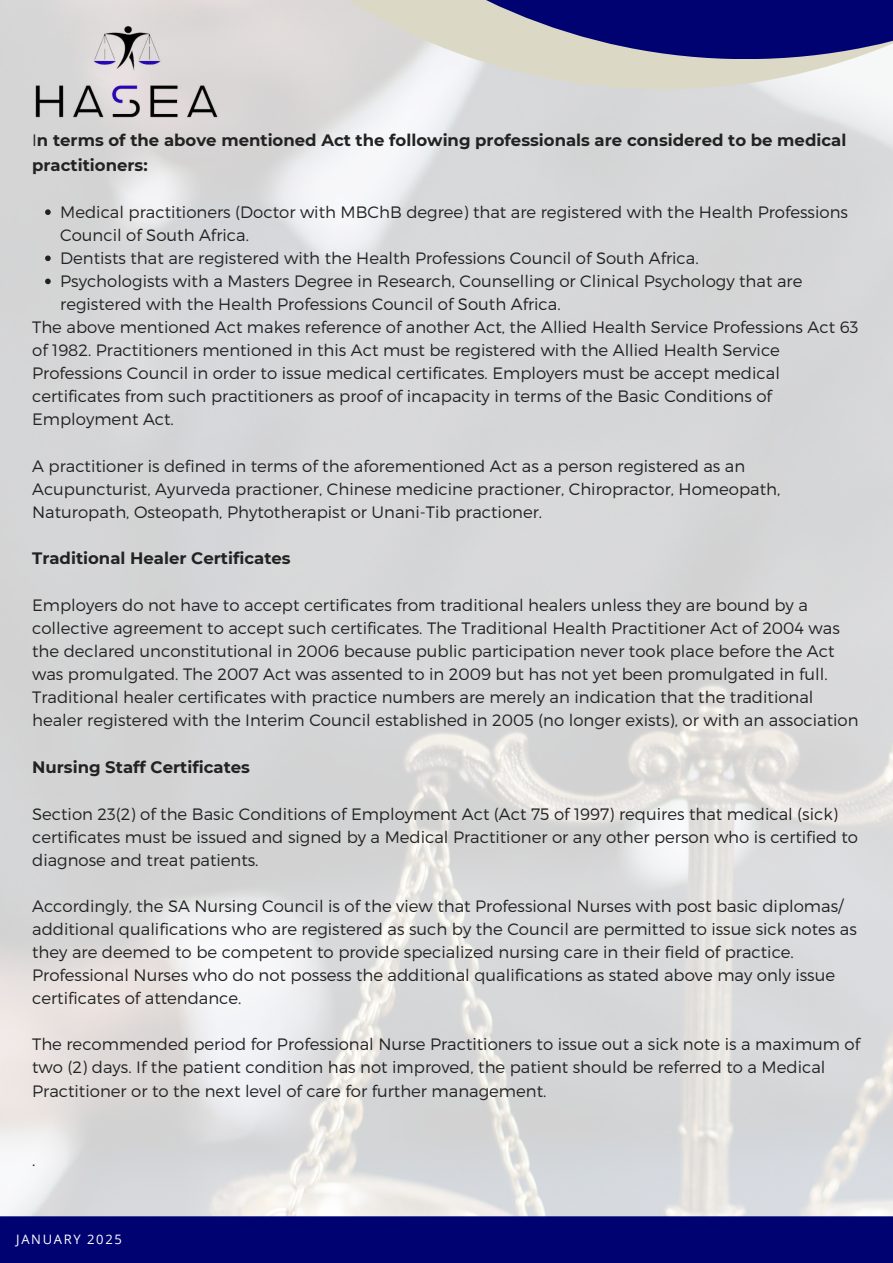
<style>
.page{position:relative;width:893px;height:1263px;background:#fff}
.page>*{position:absolute;margin:0;border:0;box-sizing:border-box;transform-origin:0 0}
.t1{font:300 16.5px/23.1px "Montserrat";color:#222}
.t2{font:700 16.5px/24.2px "Montserrat";color:#222}
.t3{font:12.98px "Open Sans";letter-spacing:.125em;color:#fff}
.s1{font-weight:300}
</style>
<div class="page">
<svg style="left:64px;top:0;width:829px;height:89px"></svg>
<svg style="left:147px;top:0;width:746px;height:59px"></svg>
<div style="left:0;top:1216px;width:893px;height:47px;background:#010271"></div>
<img style="left:32px;top:25px;width:186px;height:100px">
<svg style="left:45px;top:209px;width:6px;height:6px"></svg>
<svg style="left:45px;top:255px;width:6px;height:6px"></svg>
<svg style="left:45px;top:279px;width:6px;height:5px"></svg>
<p class="t2" style="left:32px;top:128px;width:815px"><span class="s1">I</span>n terms of the above mentioned Act the following professionals are considered to be medical practitioners:</p>
<p class="t1" style="left:60px;top:200px;width:789px">Medical practitioners (Doctor with MBChB degree) that are registered with the Health Professions</p>
<p class="t1" style="left:60px;top:223px;width:190px">Council of South Africa.</p>
<p class="t1" style="left:60px;top:246px;width:640px">Dentists that are registered with the Health Professions Council of South Africa.</p>
<p class="t1" style="left:60px;top:269px;width:743px">Psychologists with a Masters Degree in Research, Counselling or Clinical Psychology that are</p>
<p class="t1" style="left:60px;top:292px;width:502px">registered with the Health Professions Council of South Africa.</p>
<p class="t1" style="left:32px;top:315px;width:827px">The above mentioned Act makes reference of another Act, the Allied Health Service Professions Act 63</p>
<p class="t1" style="left:32px;top:338px;width:749px">of 1982. Practitioners mentioned in this Act must be registered with the Allied Health Service</p>
<p class="t1" style="left:32px;top:362px;width:749px">Professions Council in order to issue medical certificates. Employers must be accept medical</p>
<p class="t1" style="left:32px;top:385px;width:741px">certificates from such practitioners as proof of incapacity in terms of the Basic Conditions of</p>
<p class="t1" style="left:32px;top:408px;width:143px">Employment Act.</p>
<p class="t1" style="left:32px;top:454px;width:749px">A practitioner is defined in terms of the aforementioned Act as a person registered as an<br>Acupuncturist, Ayurveda practioner, Chinese medicine practioner, Chiropractor, Homeopath,<br>Naturopath, Osteopath, Phytotherapist or Unani-Tib practioner.</p>
<p class="t2" style="left:32px;top:545px;width:260px">Traditional Healer Certificates</p>
<p class="t1" style="left:32px;top:593px;width:828px">Employers do not have to accept certificates from traditional healers unless they are bound by a collective agreement to accept such certificates. The Traditional Health Practitioner Act of 2004 was the declared unconstitutional in 2006 because public participation never took place before the Act was promulgated. The 2007 Act was assented to in 2009 but has not yet been promulgated in full.<br>Traditional healer certificates with practice numbers are merely an indication that the traditional healer registered with the Interim Council established in 2005 (no longer exists), or with an association</p>
<p class="t2" style="left:32px;top:754px;width:219px">Nursing Staff Certificates</p>
<p class="t1" style="left:32px;top:802px;width:827px">Section 23(2) of the Basic Conditions of Employment Act (Act 75 of 1997) requires that medical (sick) certificates must be issued and signed by a Medical Practitioner or any other person who is certified to diagnose and treat patients.</p>
<p class="t1" style="left:32px;top:894px;width:826px">Accordingly, the SA Nursing Council is of the view that Professional Nurses with post basic diplomas/ additional qualifications who are registered as such by the Council are permitted to issue sick notes as they are deemed to be competent to provide specialized nursing care in their field of practice.<br>Professional Nurses who do not possess the additional qualifications as stated above may only issue certificates of attendance.</p>
<p class="t1" style="left:32px;top:1033px;width:829px">The recommended period for Professional Nurse Practitioners to issue out a sick note is a maximum of two (2) days. If the patient condition has not improved, the patient should be referred to a Medical<br>Practitioner or to the next level of care for further management.</p>
<p class="t1" style="left:32px;top:1148px;width:5px">.</p>
<p class="t3" style="left:16px;top:1230px;width:107px">JANUARY 2025</p>
</div>
